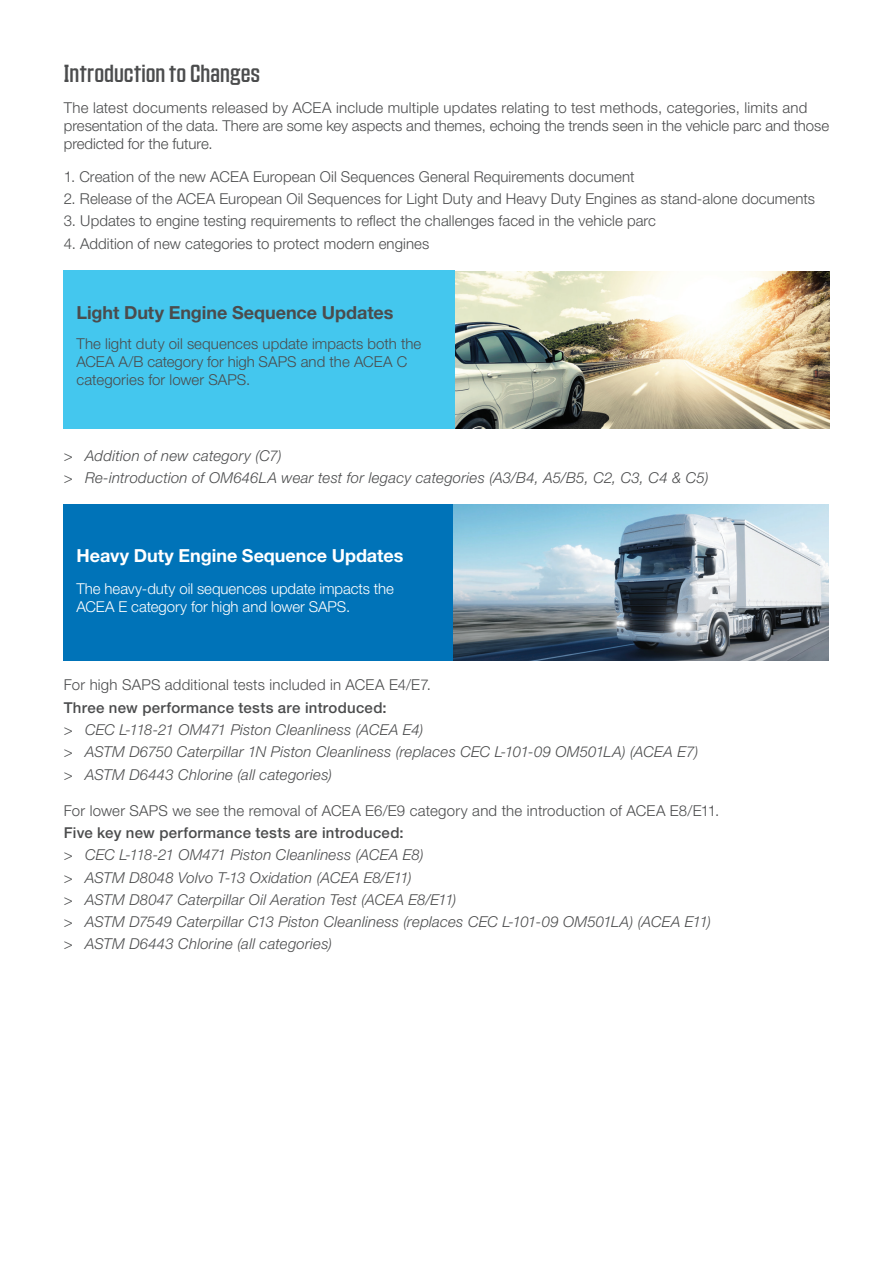
<style>
.page{position:relative;width:893px;height:1263px;background:#fff}
.page>*{position:absolute;margin:0;border:0;box-sizing:border-box;transform-origin:0 0}
._14_pt_Gray_Countach{font:24px "Countach";letter-spacing:.005em;color:#4b4c4d}
._10_pt_Black_Helv_Te{font:700 18px "Helvetica Neue LT Pro";letter-spacing:-.005em;color:#4b4c4d}
._10_pt_Black_Helv_Te-2{font:700 18px "Helvetica Neue LT Pro";color:#fff}
._10_pt_Black_Helv_Te-3{font:300 15px/18px "Helvetica Neue LT Pro";letter-spacing:.005em;color:#4b4c4d}
.t1{font:italic 300 15px "Helvetica Neue LT Pro";letter-spacing:.015em;color:#4b4c4d}
._10_pt_Black_Helv_Te-4{font:300 15px/18px "Helvetica Neue LT Pro";letter-spacing:-.005em;color:#fff}
.s1{font-style:normal}
.s2{font-weight:500}
</style>
<div class="page">
<div style="left:64px;top:505px;width:391px;height:156px;background:#0073b8"></div>
<div style="left:64px;top:270px;width:391px;height:158px;background:#44c7ee"></div>
<img style="left:455px;top:271px;width:374px;height:157px">
<img style="left:454px;top:505px;width:374px;height:156px">
<p class="_14_pt_Gray_Countach" style="left:64px;top:58px;width:198px">Introduction to Changes</p>
<p class="_10_pt_Black_Helv_Te-3" style="left:64px;top:98px;width:767px">The latest documents released by ACEA include multiple updates relating to test methods, categories, limits and presentation of the data. There are some key aspects and themes, echoing the trends seen in the vehicle parc and those predicted for the future.</p>
<p class="_10_pt_Black_Helv_Te-3" style="left:64px;top:167px;width:572px">1. Creation of the new ACEA European Oil Sequences General Requirements document</p>
<p class="_10_pt_Black_Helv_Te-3" style="left:64px;top:189px;width:753px">2. Release of the ACEA European Oil Sequences for Light Duty and Heavy Duty Engines as stand-alone documents</p>
<p class="_10_pt_Black_Helv_Te-3" style="left:64px;top:212px;width:594px">3. Updates to engine testing requirements to reflect the challenges faced in the vehicle parc</p>
<p class="_10_pt_Black_Helv_Te-3" style="left:64px;top:234px;width:367px">4. Addition of new categories to protect modern engines</p>
<p class="_10_pt_Black_Helv_Te" style="left:77px;top:301px;width:318px">Light Duty Engine Sequence Updates</p>
<p class="_10_pt_Black_Helv_Te-3" style="left:77px;top:334px;width:346px">The light duty oil sequences update impacts both the<br>ACEA A/B category for high SAPS and the ACEA C categories for lower SAPS.</p>
<p class="t1" style="left:64px;top:446px;width:220px"><span class="s1">&gt;</span> Addition of new category (C7)</p>
<p class="t1" style="left:64px;top:469px;width:646px"><span class="s1">&gt;</span> Re-introduction of OM646LA wear test for legacy categories (A3/B4, A5/B5, C2, C3, C4 &amp; C5)</p>
<p class="_10_pt_Black_Helv_Te-2" style="left:77px;top:544px;width:328px">Heavy Duty Engine Sequence Updates</p>
<p class="_10_pt_Black_Helv_Te-4" style="left:77px;top:579px;width:319px">The heavy-duty oil sequences update impacts the<br>ACEA E category for high and lower SAPS.</p>
<p class="_10_pt_Black_Helv_Te-3" style="left:64px;top:673px;width:369px;line-height:22.5px">For high SAPS additional tests included in ACEA E4/E7.<br><span class="s2">Three new performance tests are introduced:</span></p>
<p class="t1" style="left:64px;top:721px;width:361px"><span class="s1">&gt;</span> CEC L-118-21 OM471 Piston Cleanliness (ACEA E4)</p>
<p class="t1" style="left:64px;top:743px;width:636px"><span class="s1">&gt;</span> ASTM D6750 Caterpillar 1N Piston Cleanliness (replaces CEC L-101-09 OM501LA) (ACEA E7)</p>
<p class="t1" style="left:64px;top:765px;width:270px"><span class="s1">&gt;</span> ASTM D6443 Chlorine (all categories)</p>
<p class="_10_pt_Black_Helv_Te-3" style="left:64px;top:799px;width:657px;line-height:22.5px">For lower SAPS we see the removal of ACEA E6/E9 category and the introduction of ACEA E8/E11.<br><span class="s2">Five key new performance tests are introduced:</span></p>
<p class="t1" style="left:64px;top:846px;width:361px"><span class="s1">&gt;</span> CEC L-118-21 OM471 Piston Cleanliness (ACEA E8)</p>
<p class="t1" style="left:64px;top:868px;width:349px"><span class="s1">&gt;</span> ASTM D8048 Volvo T-13 Oxidation (ACEA E8/E11)</p>
<p class="t1" style="left:64px;top:891px;width:394px"><span class="s1">&gt;</span> ASTM D8047 Caterpillar Oil Aeration Test (ACEA E8/E11)</p>
<p class="t1" style="left:64px;top:913px;width:649px"><span class="s1">&gt;</span> ASTM D7549 Caterpillar C13 Piston Cleanliness (replaces CEC L-101-09 OM501LA) (ACEA E11)</p>
<p class="t1" style="left:64px;top:935px;width:270px"><span class="s1">&gt;</span> ASTM D6443 Chlorine (all categories)</p>
</div>
